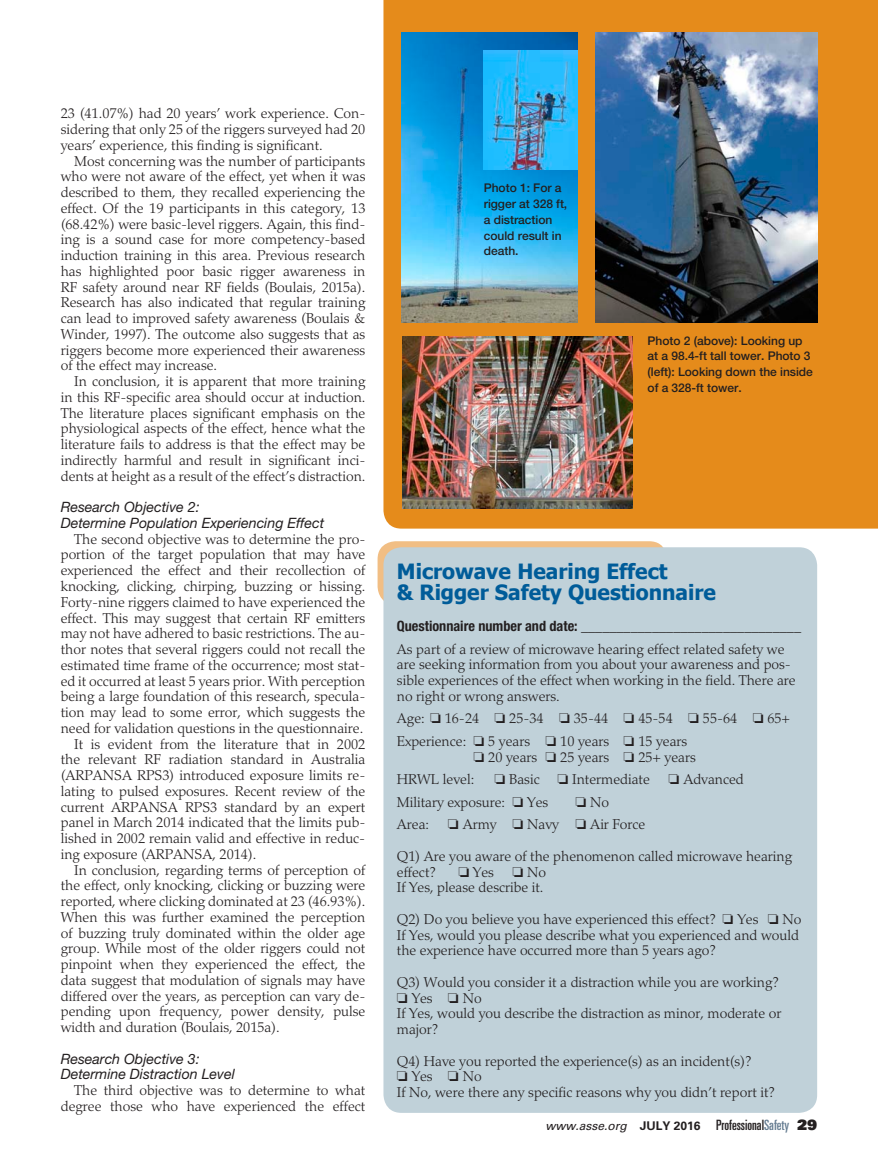
<style>
.page{position:relative;width:878px;height:1175px;background:#fff}
.page>*{position:absolute;margin:0;border:0;box-sizing:border-box;transform-origin:0 0}
.t1{font:700 21px/21px "Tahoma";color:#005c99}
.t2{font:300 14.25px/15.8px "Palatino LT Std";color:#231f20}
.t3{font:italic 14.25px/15.8px "Helvetica Neue LT Std";color:#231f20}
.t4{font:700 condensed 14.25px "Helvetica Neue LT Std";color:#231f20}
.t5{font:500 12px/15.8px "Helvetica Neue LT Std";letter-spacing:-.005em;color:#231f20}
.t6{font:italic 12px "Univers LT Std";color:#231f20}
.s1{font-weight:700;font-style:normal}
.s2{font-style:normal;font-stretch:ultra-condensed;font-size:14.25px}
.s3{font-style:normal;font-stretch:ultra-condensed;font-size:14.25px;color:#657c91}
.s4{font-family:"Univers LT Std X Black";font-style:normal;font-size:14.25px}
</style>
<div class="page">
<div style="left:377px;top:541px;width:290px;height:63px;background:#f1be84;border-radius:18px"></div>
<div style="left:383px;top:547px;width:434px;height:565px;background:#c0d1d9;border-radius:18px"></div>
<div style="left:383px;top:0;width:495px;height:528px;background:#e58b1b"></div>
<img style="left:401px;top:32px;width:176px;height:290px">
<img style="left:595px;top:32px;width:222px;height:290px">
<img style="left:402px;top:336px;width:230px;height:173px">
<img style="left:484px;top:50px;width:93px;height:120px">
<p class="t2" style="left:61px;top:106px;width:306px;text-align:justify">23 (41.07%) had 20 years’ work experience. Con&shy;sidering that only 25 of the riggers surveyed had 20 years’ experience, this finding is significant.</p>
<p class="t2" style="left:61px;top:153px;width:306px;text-align:justify;text-indent:13px">Most concerning was the number of participants who were not aware of the effect, yet when it was described to them, they recalled experiencing the effect. Of the 19 participants in this category, 13 (68.42%) were basic-level riggers. Again, this find&shy;ing is a sound case for more competency-based induction training in this area. Previous research has highlighted poor basic rigger awareness in RF safety around near RF fields (Boulais, 2015a).<br>Research has also indicated that regular training can lead to improved safety awareness (Boulais &amp; Winder, 1997). The outcome also suggests that as riggers become more experienced their awareness of the effect may increase.</p>
<p class="t2" style="left:61px;top:374px;width:306px;text-align:justify;text-indent:13px">In conclusion, it is apparent that more training in this RF-specific area should occur at induction.<br>The literature places significant emphasis on the physiological aspects of the effect, hence what the literature fails to address is that the effect may be indirectly harmful and result in significant inci&shy;dents at height as a result of the effect’s distraction.</p>
<p class="t3" style="left:61px;top:499px;width:265px">Research Objective 2:<br>Determine Population Experiencing Effect</p>
<p class="t2" style="left:74px;top:531px;width:293px">The second objective was to determine the pro-</p>
<p class="t2" style="left:61px;top:547px;width:306px">portion of the target population that may have</p>
<p class="t2" style="left:61px;top:563px;width:306px">experienced the effect and their recollection of</p>
<p class="t2" style="left:61px;top:578px;width:306px">knocking, clicking, chirping, buzzing or hissing.</p>
<p class="t2" style="left:61px;top:594px;width:306px">Forty-nine riggers claimed to have experienced the</p>
<p class="t2" style="left:61px;top:610px;width:306px">effect. This may suggest that certain RF emitters</p>
<p class="t2" style="left:61px;top:626px;width:306px">may not have adhered to basic restrictions. The au-</p>
<p class="t2" style="left:61px;top:641px;width:306px">thor notes that several riggers could not recall the</p>
<p class="t2" style="left:61px;top:657px;width:306px">estimated time frame of the occurrence; most stat-</p>
<p class="t2" style="left:61px;top:673px;width:306px">ed it occurred at least 5 years prior. With perception</p>
<p class="t2" style="left:61px;top:689px;width:306px">being a large foundation of this research, specula-</p>
<p class="t2" style="left:61px;top:704px;width:306px">tion may lead to some error, which suggests the</p>
<p class="t2" style="left:61px;top:720px;width:304px">need for validation questions in the questionnaire.</p>
<p class="t2" style="left:74px;top:736px;width:292px">It is evident from the literature that in 2002</p>
<p class="t2" style="left:61px;top:751px;width:306px">the relevant RF radiation standard in Australia</p>
<p class="t2" style="left:61px;top:767px;width:306px">(ARPANSA RPS3) introduced exposure limits re-</p>
<p class="t2" style="left:61px;top:783px;width:306px">lating to pulsed exposures. Recent review of the</p>
<p class="t2" style="left:61px;top:799px;width:306px">current ARPANSA RPS3 standard by an expert</p>
<p class="t2" style="left:61px;top:814px;width:306px">panel in March 2014 indicated that the limits pub-</p>
<p class="t2" style="left:61px;top:830px;width:306px">lished in 2002 remain valid and effective in reduc-</p>
<p class="t2" style="left:61px;top:846px;width:197px">ing exposure (ARPANSA, 2014).</p>
<p class="t2" style="left:74px;top:862px;width:293px">In conclusion, regarding terms of perception of</p>
<p class="t2" style="left:61px;top:877px;width:306px">the effect, only knocking, clicking or buzzing were</p>
<p class="t2" style="left:61px;top:893px;width:306px">reported, where clicking dominated at 23 (46.93%).</p>
<p class="t2" style="left:61px;top:909px;width:306px">When this was further examined the perception</p>
<p class="t2" style="left:61px;top:925px;width:306px">of buzzing truly dominated within the older age</p>
<p class="t2" style="left:61px;top:940px;width:306px">group. While most of the older riggers could not</p>
<p class="t2" style="left:61px;top:956px;width:306px">pinpoint when they experienced the effect, the</p>
<p class="t2" style="left:61px;top:972px;width:306px">data suggest that modulation of signals may have</p>
<p class="t2" style="left:61px;top:988px;width:306px">differed over the years, as perception can vary de-</p>
<p class="t2" style="left:61px;top:1003px;width:306px">pending upon frequency, power density, pulse</p>
<p class="t2" style="left:61px;top:1019px;width:220px">width and duration (Boulais, 2015a).</p>
<p class="t3" style="left:61px;top:1050px;width:175px">Research Objective 3:<br>Determine Distraction Level</p>
<p class="t2" style="left:61px;top:1082px;width:306px;text-align:right">The third objective was to determine to what degree those who have experienced the effect</p>
<p class="t5" style="left:484px;top:180px;width:85px">Photo 1: For a rigger at 328 ft, a distraction could result in death.</p>
<p class="t5" style="left:647px;top:332px;width:167px">Photo 2 (above): Looking up at a 98.4-ft tall tower. Photo 3 (left): Looking down the inside of a 328-ft tower.</p>
<h1 class="t1" style="left:397px;top:559px;width:320px">Microwave Hearing Effect<br>&amp; Rigger Safety Questionnaire</h1>
<p class="t4" style="left:397px;top:617px;width:405px">Questionnaire number and date: _______________________________</p>
<p class="t2" style="left:397px;top:641px;width:400px">As part of a review of microwave hearing effect related safety we are seeking information from you about your awareness and pos&shy;sible experiences of the effect when working in the field. There are no right or wrong answers.</p>
<p class="t2" style="left:397px;top:707px;width:395px;line-height:22.5px">Age: ❏ 16-24 ❏ 25-34 ❏ 35-44 ❏ 45-54 ❏ 55-64 ❏ 65+<br>Experience: ❏ 5 years ❏ 10 years ❏ 15 years</p>
<p class="t2" style="left:397px;top:746px;width:300px;line-height:22.5px;text-indent:76px">❏ 20 years ❏ 25 years ❏ 25+ years<br>HRWL level:</p>
<p class="t2" style="left:494px;top:771px;width:157px">❏ Basic ❏ Intermediate</p>
<p class="t2" style="left:668px;top:771px;width:77px">❏ Advanced</p>
<p class="t2" style="left:397px;top:794px;width:153px">Military exposure: ❏ Yes</p>
<p class="t2" style="left:575px;top:794px;width:35px">❏ No</p>
<p class="t2" style="left:397px;top:816px;width:34px">Area:</p>
<p class="t2" style="left:448px;top:816px;width:199px">❏ Army ❏ Navy ❏ Air Force</p>
<p class="t2" style="left:397px;top:848px;width:396px">Q1) Are you aware of the phenomenon called microwave hearing effect?</p>
<p class="t2" style="left:458px;top:864px;width:37px">❏ Yes</p>
<p class="t2" style="left:397px;top:864px;width:151px;text-align:right">❏ No<br>If Yes, please describe it.</p>
<p class="t2" style="left:397px;top:911px;width:406px">Q2) Do you believe you have experienced this effect? ❏ Yes ❏ No<br>If Yes, would you please describe what you experienced and would the experience have occurred more than 5 years ago?</p>
<p class="t2" style="left:397px;top:974px;width:386px">Q3) Would you consider it a distraction while you are working? ❏ Yes ❏ No<br>If Yes, would you describe the distraction as minor, moderate or major?</p>
<p class="t2" style="left:397px;top:1053px;width:379px">Q4) Have you reported the experience(s) as an incident(s)?<br>❏ Yes ❏ No<br>If No, were there any specific reasons why you didn’t report it?</p>
<p class="t6" style="left:545px;top:1118px;width:273px">www.asse.org <span class="s1">july 2016</span> <span class="s2">Professional</span><span class="s3">Safety</span> <span class="s4">29</span></p>
</div>
